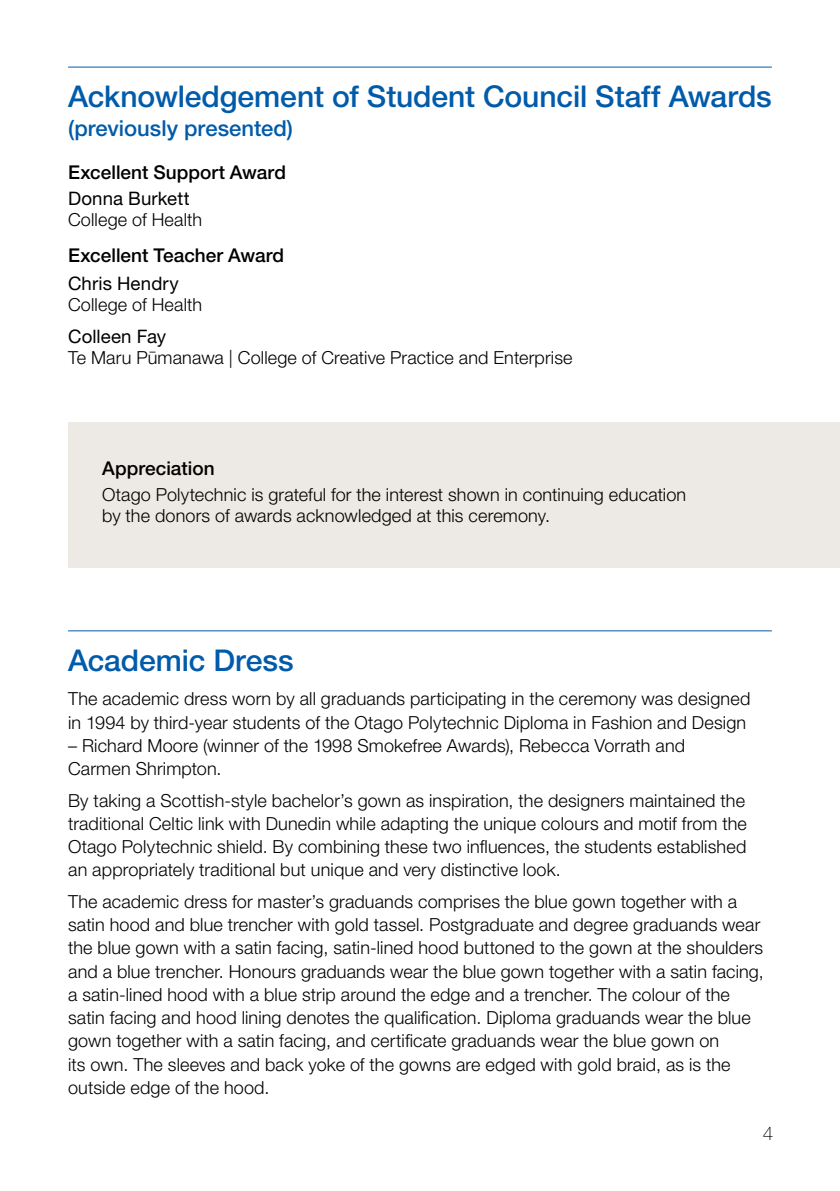
<style>
.page{position:relative;width:840px;height:1191px;background:#fff}
.page>*{position:absolute;margin:0;border:0;box-sizing:border-box;transform-origin:0 0}
.t1{font:500 30px "Helvetica Neue LT Pro";letter-spacing:-.005em;color:#005baa}
.t2{font:500 22px "Helvetica Neue LT Pro";color:#005baa}
.t3{font:500 19px "Helvetica Neue LT Pro";color:#000}
.t4{font:100 19px "Helvetica Neue LT Pro";color:#000}
.t5{font:18.6px "Helvetica Neue LT Pro";letter-spacing:.005em;color:#000}
.t6{font:300 18px/23.2px "Helvetica Neue LT Pro";letter-spacing:.01em;color:#000}
</style>
<div class="page">
<hr style="left:68px;top:67px;width:703px;height:1px;background:#005baa">
<div style="left:68px;top:422px;width:771px;height:145px;background:#ede9e4"></div>
<hr style="left:68px;top:630px;width:703px;height:1px;background:#005baa">
<h1 class="t1" style="left:68px;top:78px;width:704px">Acknowledgement of Student Council Staff Awards</h1>
<p class="t2" style="left:68px;top:115px;width:226px">(previously presented)</p>
<p class="t3" style="left:68px;top:160px;width:219px">Excellent Support Award</p>
<p class="t5" style="left:68px;top:187px;width:123px">Donna Burkett</p>
<p class="t6" style="left:68px;top:208px;width:135px">College of Health</p>
<p class="t3" style="left:68px;top:244px;width:217px">Excellent Teacher Award</p>
<p class="t5" style="left:68px;top:272px;width:112px">Chris Hendry</p>
<p class="t6" style="left:68px;top:293px;width:135px">College of Health</p>
<p class="t5" style="left:68px;top:325px;width:100px">Colleen Fay</p>
<p class="t6" style="left:68px;top:346px;width:505px">Te Maru Pūmanawa | College of Creative Practice and Enterprise</p>
<p class="t3" style="left:102px;top:457px;width:114px">Appreciation</p>
<p class="t6" style="left:102px;top:483px;width:585px;line-height:21.6px">Otago Polytechnic is grateful for the interest shown in continuing education by the donors of awards acknowledged at this ceremony.</p>
<h1 class="t1" style="left:68px;top:642px;width:227px">Academic Dress</h1>
<p class="t6" style="left:68px;top:687px;width:683px">The academic dress worn by all graduands participating in the ceremony was designed in 1994 by third-year students of the Otago Polytechnic Diploma in Fashion and Design</p>
<p class="t6" style="left:68px;top:733px;width:618px">– Richard Moore (winner of the 1998 Smokefree Awards), Rebecca Vorrath and<br>Carmen Shrimpton.</p>
<p class="t6" style="left:68px;top:788px;width:680px;text-align:justify">By taking a Scottish-style bachelor’s gown as inspiration, the designers maintained the traditional Celtic link with Dunedin while adapting the unique colours and motif from the Otago Polytechnic shield. By combining these two influences, the students established an appropriately traditional but unique and very distinctive look.</p>
<p class="t6" style="left:68px;top:889px;width:696px">The academic dress for master’s graduands comprises the blue gown together with a satin hood and blue trencher with gold tassel. Postgraduate and degree graduands wear the blue gown with a satin facing, satin-lined hood buttoned to the gown at the shoulders and a blue trencher. Honours graduands wear the blue gown together with a satin facing, a satin-lined hood with a blue strip around the edge and a trencher. The colour of the satin facing and hood lining denotes the qualification. Diploma graduands wear the blue gown together with a satin facing, and certificate graduands wear the blue gown on<br>its own. The sleeves and back yoke of the gowns are edged with gold braid, as is the outside edge of the hood.</p>
<p class="t4" style="left:762px;top:1121px;width:12px">4</p>
</div>
